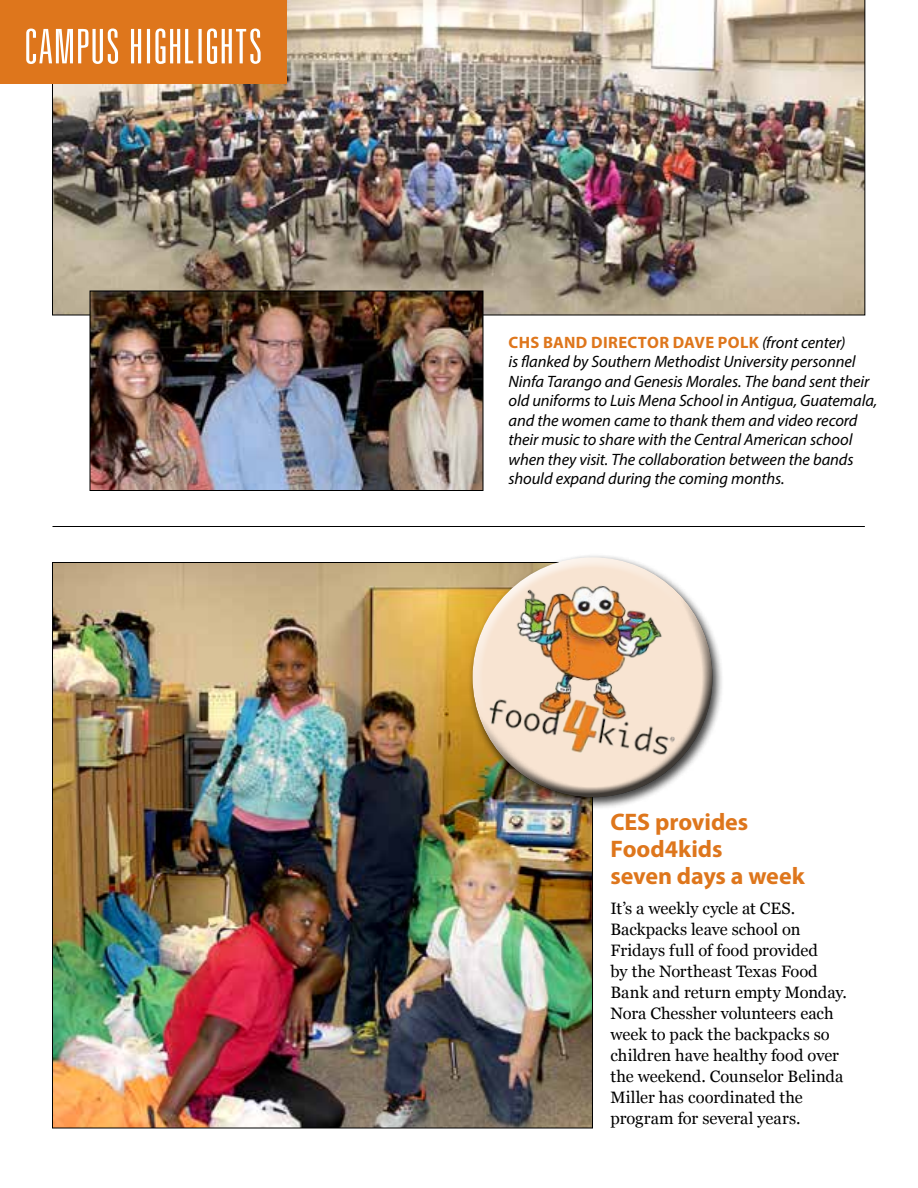
<style>
.page{position:relative;width:918px;height:1188px;background:#fff}
.page>*{position:absolute;margin:0;border:0;box-sizing:border-box;transform-origin:0 0}
.t1{font:700 24px/27px "Myriad Pro";letter-spacing:-.005em;color:#de761c}
.t2{font:italic 16.5px/19.5px "Myriad Pro";letter-spacing:-.005em;color:#000}
.t3{font:16.5px/21px "Georgia";color:#000}
.s1{font-weight:700;font-style:normal;color:#de761c}
</style>
<div class="page">
<img style="left:52px;top:0;width:813px;height:315px">
<div style="left:0;top:0;width:286px;height:84px;background:#de761c"></div>
<svg style="left:26px;top:28px;width:235px;height:36px"></svg>
<img style="left:92px;top:293px;width:389px;height:196px">
<div style="left:90px;top:291px;width:393px;height:200px;border:1px solid #000"></div>
<img style="left:54px;top:564px;width:537px;height:562px">
<hr style="left:52px;top:526px;width:813px;height:1px;background:#000">
<div style="left:467px;top:554px;width:257px;height:256px;background:#000;opacity:.75"></div>
<div style="left:470px;top:555px;width:233px;height:184px;background:#fff;opacity:.75"></div>
<div style="left:476px;top:595px;width:237px;height:203px;background:#000;opacity:.75"></div>
<img style="left:474px;top:557px;width:238px;height:221px">
<p class="t2" style="left:508px;top:332px;width:370px"><span class="s1">CHS Ban d Director Dave Polk</span> (front center)<br>is flanked by Southern Methodist University personnel Ninfa Tarango and Genesis Morales. The band sent their old uniforms to Luis Mena School in Antigua, Guatemala, and the women came to thank them and video record their music to share with the Central American school when they visit. The collaboration between the bands should expand during the coming months.</p>
<h1 class="t1" style="left:610px;top:807px;width:196px">CES provides<br>Food4kids<br>seven days a week</h1>
<p class="t3" style="left:610px;top:898px;width:238px">It’s a weekly cycle at CES.<br>Backpacks leave school on<br>Fridays full of food provided<br>by the Northeast Texas Food<br>Bank and return empty Monday.<br>Nora Chessher volunteers each week to pack the backpacks so children have healthy food over the weekend. Counselor Belinda<br>Miller has coordinated the program for several years.</p>
</div>
